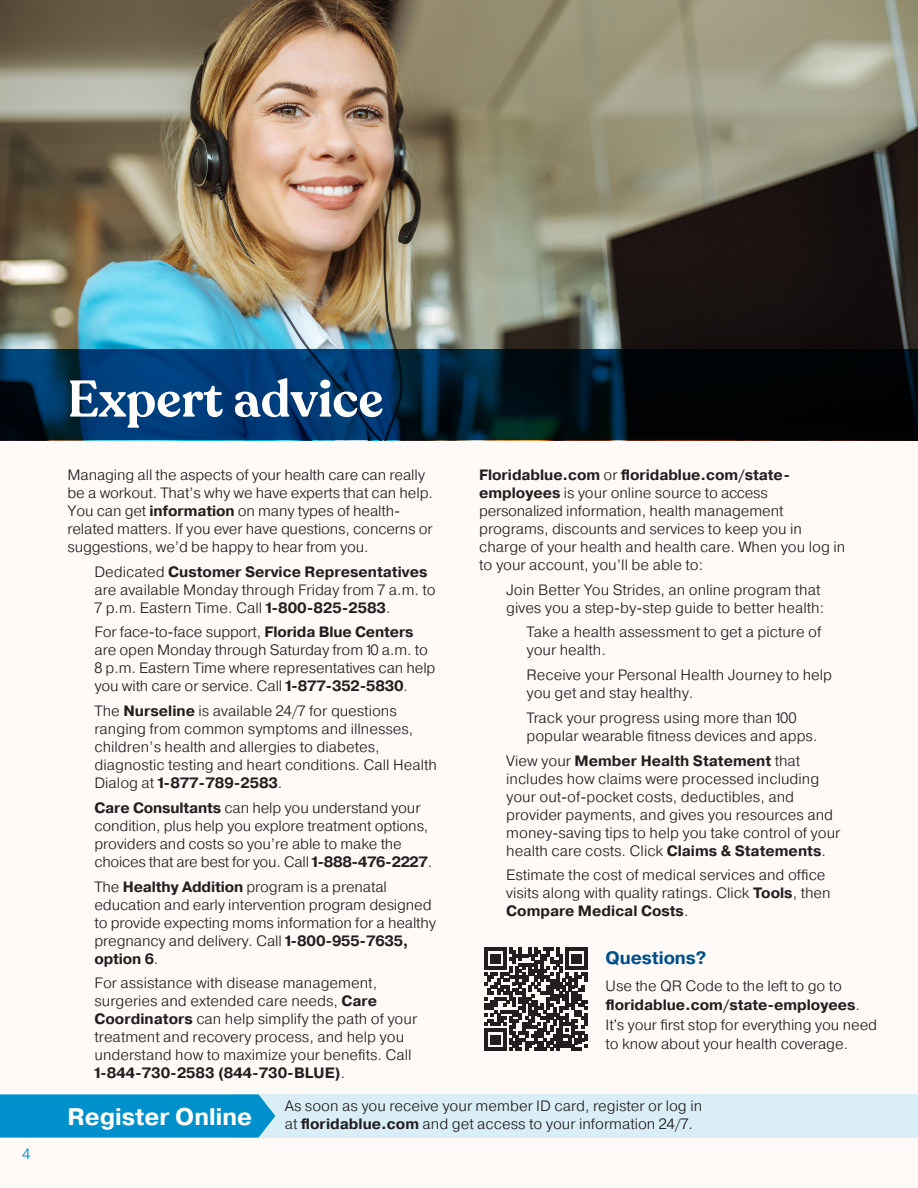
<style>
.page{position:relative;width:918px;height:1188px;background:#fdfaf8}
.page>*{position:absolute;margin:0;border:0;box-sizing:border-box;transform-origin:0 0}
.t1{font:600 51px "Recoleta";color:#fff}
.t2{font:700 24px "Pragmatica";color:#fff}
.bullets{font:700 18px "Pragmatica";letter-spacing:-.005em;color:#004f8a}
.bullets-2{font:300 15px/18px "Pragmatica";color:#231f20}
.t3{font:300 15px "Pragmatica";color:#0091cc}
.s1{font-weight:700}
</style>
<div class="page">
<div style="left:236px;top:1094px;width:682px;height:44px;background:#d9eef7"></div>
<img style="left:0;top:0;width:918px;height:349px">
<svg style="left:0;top:349px;width:918px;height:91px;background:#001f3a"></svg>
<svg style="left:0;top:1094px;width:275px;height:44px;background:#0a95ce"></svg>
<svg style="left:485px;top:948px;width:102px;height:102px"></svg>
<p class="t3" style="left:22px;top:1145px;width:10px">4</p>
<h1 class="t1" style="left:68px;top:367px;width:317px">Expert advice</h1>
<p class="bullets-2" style="left:68px;top:465px;width:367px">Managing all the aspects of your health care can really be a workout. That’s why we have experts that can help.<br>You can get <span class="s1">information</span> on many types of health&shy;related matters. If you ever have questions, concerns or suggestions, we’d be happy to hear from you.</p>
<p class="bullets-2" style="left:94px;top:562px;width:343px">Dedicated <span class="s1">Customer Service Representatives </span>are available Monday through Friday from 7 a.m. to<br>7 p.m. Eastern Time. Call <span class="s1">1-800-825-2583</span>.</p>
<p class="bullets-2" style="left:94px;top:623px;width:343px">For face-to-face support, <span class="s1">Florida Blue Centers </span>are open Monday through Saturday from 10 a.m. to 8 p.m. Eastern Time where representatives can help you with care or service. Call <span class="s1">1-877-352-5830</span>.</p>
<p class="bullets-2" style="left:94px;top:702px;width:344px">The <span class="s1">Nurseline</span> is available 24/7 for questions ranging from common symptoms and illnesses, children’s health and allergies to diabetes, diagnostic testing and heart conditions. Call Health Dialog at <span class="s1">1-877-789-2583</span>.</p>
<p class="bullets-2" style="left:94px;top:798px;width:339px"><span class="s1">Care Consultants</span> can help you understand your condition, plus help you explore treatment options, providers and costs so you’re able to make the choices that are best for you. Call <span class="s1">1-888-476-2227</span>.</p>
<p class="bullets-2" style="left:94px;top:877px;width:343px">The <span class="s1">Healthy Addition</span> program is a prenatal education and early intervention program designed to provide expecting moms information for a healthy pregnancy and delivery. Call <span class="s1">1-800-955-7635, option 6</span>.</p>
<p class="bullets-2" style="left:94px;top:974px;width:324px">For assistance with disease management, surgeries and extended care needs, <span class="s1">Care Coordinators</span> can help simplify the path of your treatment and recovery process, and help you understand how to maximize your benefits. Call <span class="s1">1-844-730-2583 (844-730-BLUE)</span>.</p>
<p class="bullets-2" style="left:479px;top:465px;width:368px"><span class="s1">Floridablue.com</span> or <span class="s1">floridablue.com/state&shy;employees</span> is your online source to access personalized information, health management programs, discounts and services to keep you in charge of your health and health care. When you log in to your account, you’ll be able to:</p>
<p class="bullets-2" style="left:506px;top:580px;width:319px">Join Better You Strides, an online program that gives you a step-by-step guide to better health:</p>
<p class="bullets-2" style="left:526px;top:623px;width:296px">Take a health assessment to get a picture of your health.</p>
<p class="bullets-2" style="left:526px;top:666px;width:307px">Receive your Personal Health Journey to help you get and stay healthy.</p>
<p class="bullets-2" style="left:526px;top:708px;width:293px">Track your progress using more than 100 popular wearable fitness devices and apps.</p>
<p class="bullets-2" style="left:506px;top:751px;width:336px">View your <span class="s1">Member Health Statement</span> that includes how claims were processed including your out-of-pocket costs, deductibles, and provider payments, and gives you resources and money-saving tips to help you take control of your health care costs. Click <span class="s1">Claims &amp; Statements</span>.</p>
<p class="bullets-2" style="left:506px;top:866px;width:326px">Estimate the cost of medical services and office visits along with quality ratings. Click <span class="s1">Tools</span>, then<br><span class="s1">Compare Medical Costs</span>.</p>
<p class="bullets" style="left:606px;top:946px;width:102px">Questions?</p>
<p class="bullets-2" style="left:606px;top:975px;width:273px;line-height:19.5px">Use the QR Code to the left to go to <span class="s1">floridablue.com/state-employees</span>.<br>It's your first stop for everything you need to know about your health coverage.</p>
<p class="bullets-2" style="left:285px;top:1097px;width:419px">As soon as you receive your member ID card, register or log in</p>
<p class="t2" style="left:68px;top:1101px;width:186px">Register Online</p>
<p class="bullets-2" style="left:285px;top:1115px;width:410px">at <span class="s1">floridablue.com</span> and get access to your information 24/7.</p>
</div>
